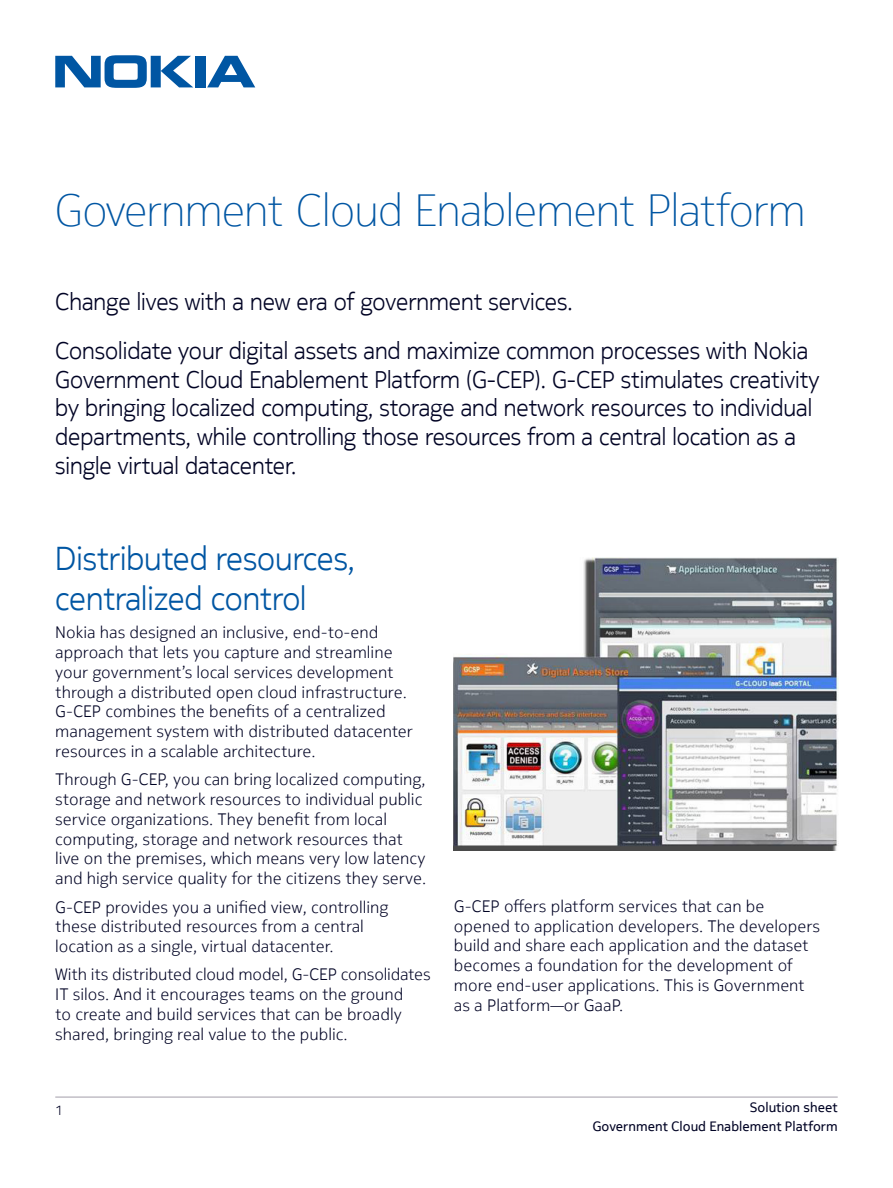
<style>
.page{position:relative;width:893px;height:1188px;background:#fff}
.page>*{position:absolute;margin:0;border:0;box-sizing:border-box;transform-origin:0 0}
.t1{font:200 45px "Nokia Pure Headline";color:#0056a3}
.Head_1{font:300 33px/39.6px "Nokia Pure Headline";color:#0056a3}
.Sub_title_and_intro{font:300 24px/28.8px "Nokia Pure Headline";color:#000324}
.Body{font:300 16.5px/19.8px "Nokia Pure Text";color:#000324}
.t2{font:13.5px/18.3px "Nokia Pure Text";color:#000324;text-align:right}
.t3{font:300 13.5px "Nokia Pure Text";color:#000324}
</style>
<div class="page">
<svg style="left:55px;top:55px;width:138px;height:33px"></svg>
<div style="left:195px;top:56px;width:10px;height:31px;background:#0056a3"></div>
<svg style="left:207px;top:56px;width:48px;height:31px"></svg>
<hr style="left:55px;top:1096px;width:783px;height:2px;background:#c1bec6">
<img style="left:454px;top:557px;width:384px;height:294px">
<p class="t1" style="left:55px;top:182px;width:752px">Government Cloud Enablement Platform</p>
<p class="Sub_title_and_intro" style="left:55px;top:287px;width:519px">Change lives with a new era of government services.</p>
<p class="Sub_title_and_intro" style="left:55px;top:336px;width:766px">Consolidate your digital assets and maximize common processes with Nokia Government Cloud Enablement Platform (G-CEP). G-CEP stimulates creativity by bringing localized computing, storage and network resources to individual departments, while controlling those resources from a central location as a single virtual datacenter.</p>
<p class="Head_1" style="left:55px;top:539px;width:301px">Distributed resources, centralized control</p>
<p class="Body" style="left:55px;top:622px;width:359px">Nokia has designed an inclusive, end-to-end approach that lets you capture and streamline your government’s local services development through a distributed open cloud infrastructure.<br>G-CEP combines the benefits of a centralized management system with distributed datacenter resources in a scalable architecture.</p>
<p class="Body" style="left:55px;top:769px;width:373px">Through G-CEP, you can bring localized computing, storage and network resources to individual public service organizations. They benefit from local computing, storage and network resources that live on the premises, which means very low latency and high service quality for the citizens they serve.</p>
<p class="Body" style="left:55px;top:897px;width:335px">G-CEP provides you a unified view, controlling these distributed resources from a central location as a single, virtual datacenter.</p>
<p class="Body" style="left:55px;top:965px;width:377px">With its distributed cloud model, G-CEP consolidates IT silos. And it encourages teams on the ground<br>to create and build services that can be broadly shared, bringing real value to the public.</p>
<p class="Body" style="left:454px;top:896px;width:368px">G-CEP offers platform services that can be opened to application developers. The developers build and share each application and the dataset becomes a foundation for the development of more end-user applications. This is Government as a Platform—or GaaP.</p>
<p class="t3" style="left:55px;top:1101px;width:9px">1</p>
<p class="t2" style="left:592px;top:1099px;width:247px">Solution sheet<br>Government Cloud Enablement Platform</p>
</div>
